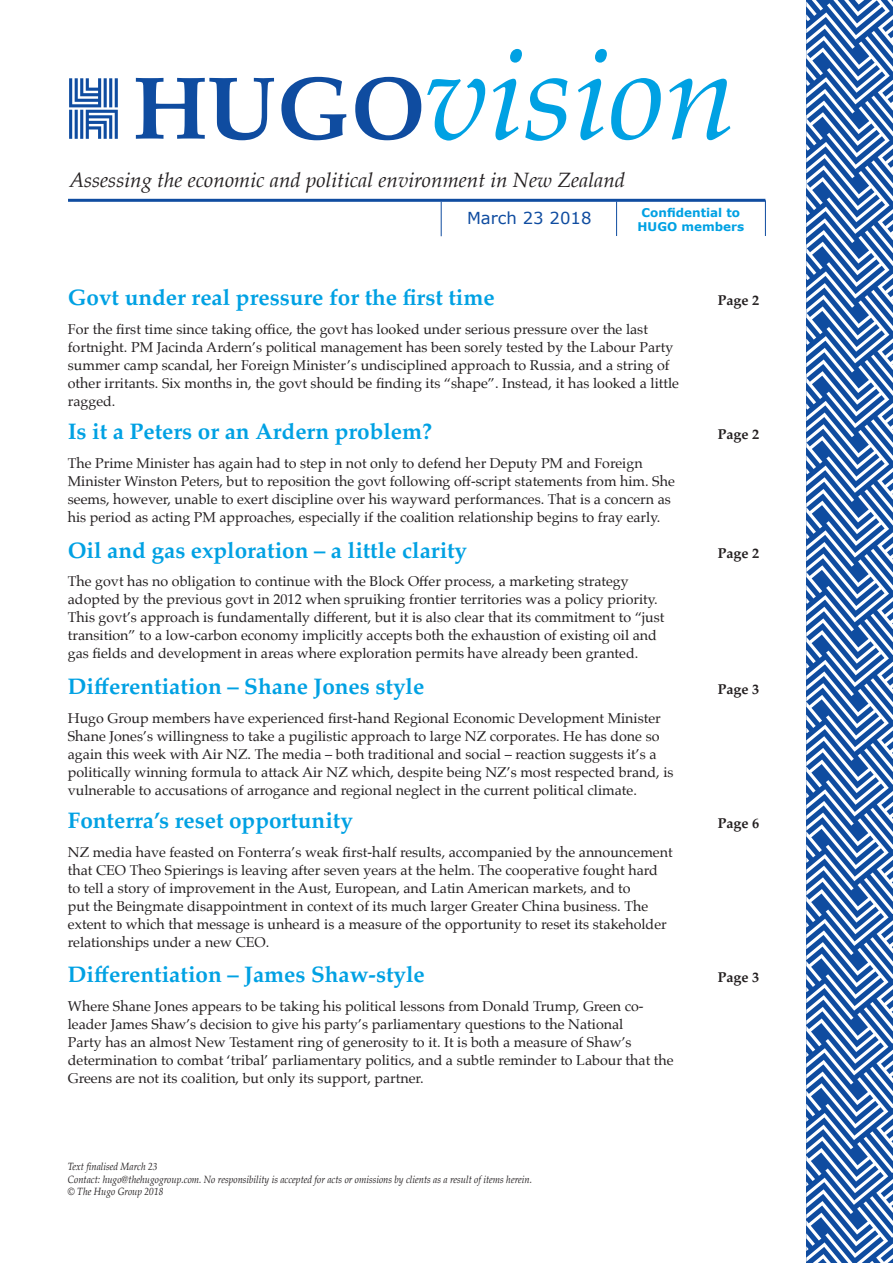
<style>
.page{position:relative;width:893px;height:1263px;background:#fff}
.page>*{position:absolute;margin:0;border:0;box-sizing:border-box;transform-origin:0 0}
.t1{font:italic 127.35px "Palatino";color:#00a1e3}
.t2{font:700 22.5px "Palatino";color:#00a1e3}
.t3{font:italic 20.7px "Palatino";color:#231f20}
.t4{font:16.5px "Verdana";color:#0f4ca0}
.t5{font:14.25px/18px "Palatino";color:#231f20}
.t6{font:700 14.25px "Palatino";color:#231f20}
.t7{font:700 12px/14.4px "Verdana";color:#00a1e3;text-align:center}
.t8{font:italic 10.5px/12.6px "Palatino";color:#231f20;scale:.9 1}
.s1{font-weight:700;font-style:normal;font-size:89.1px;color:#0f4ca0}
</style>
<div class="page">
<svg style="left:69px;top:78px;width:49px;height:61px"></svg>
<hr style="left:68px;top:199px;width:697px;height:3px;background:#0f4ca0">
<hr style="left:765px;top:200px;width:1px;height:36px;background:#0f4ca0">
<hr style="left:616px;top:202px;width:1px;height:34px;background:#0f4ca0">
<hr style="left:441px;top:202px;width:1px;height:34px;background:#0f4ca0">
<svg style="left:806px;top:0;width:87px;height:1263px;fill:#124ea1"></svg>
<h1 class="t1" style="left:133px;top:-12px;width:605px"><span class="s1">HUGO</span>vision</h1>
<h3 class="t3" style="left:69px;top:163px;width:558px">Assessing the economic and political environment in New Zealand</h3>
<p class="t4" style="left:467px;top:207px;width:126px">March 23 2018</p>
<p class="t7" style="left:638px;top:205px;width:108px">Confidential to<br>HUGO members</p>
<h2 class="t2" style="left:68px;top:278px;width:428px">Govt under real pressure for the first time</h2>
<p class="t6" style="left:718px;top:288px;width:43px">Page 2</p>
<p class="t5" style="left:68px;top:320px;width:613px">For the first time since taking office, the govt has looked under serious pressure over the last fortnight. PM Jacinda Ardern’s political management has been sorely tested by the Labour Party summer camp scandal, her Foreign Minister’s undisciplined approach to Russia, and a string of other irritants. Six months in, the govt should be finding its “shape”. Instead, it has looked a little ragged.</p>
<h2 class="t2" style="left:68px;top:412px;width:366px">Is it a Peters or an Ardern problem?</h2>
<p class="t6" style="left:718px;top:422px;width:43px">Page 2</p>
<p class="t5" style="left:68px;top:454px;width:609px">The Prime Minister has again had to step in not only to defend her Deputy PM and Foreign Minister Winston Peters, but to reposition the govt following off-script statements from him. She seems, however, unable to exert discipline over his wayward performances. That is a concern as his period as acting PM approaches, especially if the coalition relationship begins to fray early.</p>
<h2 class="t2" style="left:68px;top:531px;width:401px">Oil and gas exploration – a little clarity</h2>
<p class="t6" style="left:718px;top:541px;width:43px">Page 2</p>
<p class="t5" style="left:68px;top:572px;width:598px">The govt has no obligation to continue with the Block Offer process, a marketing strategy adopted by the previous govt in 2012 when spruiking frontier territories was a policy priority.<br>This govt’s approach is fundamentally different, but it is also clear that its commitment to “just transition” to a low-carbon economy implicitly accepts both the exhaustion of existing oil and gas fields and development in areas where exploration permits have already been granted.</p>
<h2 class="t2" style="left:68px;top:667px;width:358px">Differentiation – Shane Jones style</h2>
<p class="t6" style="left:718px;top:677px;width:43px">Page 3</p>
<p class="t5" style="left:68px;top:709px;width:607px">Hugo Group members have experienced first-hand Regional Economic Development Minister Shane Jones’s willingness to take a pugilistic approach to large NZ corporates. He has done so again this week with Air NZ. The media – both traditional and social – reaction suggests it’s a politically winning formula to attack Air NZ which, despite being NZ’s most respected brand, is vulnerable to accusations of arrogance and regional neglect in the current political climate.</p>
<h2 class="t2" style="left:68px;top:801px;width:287px">Fonterra’s reset opportunity</h2>
<p class="t6" style="left:718px;top:811px;width:43px">Page 6</p>
<p class="t5" style="left:68px;top:843px;width:606px">NZ media have feasted on Fonterra’s weak first-half results, accompanied by the announcement that CEO Theo Spierings is leaving after seven years at the helm. The cooperative fought hard to tell a story of improvement in the Aust, European, and Latin American markets, and to<br>put the Beingmate disappointment in context of its much larger Greater China business. The extent to which that message is unheard is a measure of the opportunity to reset its stakeholder relationships under a new CEO.</p>
<h2 class="t2" style="left:68px;top:955px;width:358px">Differentiation – James Shaw-style</h2>
<p class="t6" style="left:718px;top:965px;width:43px">Page 3</p>
<p class="t5" style="left:68px;top:997px;width:607px">Where Shane Jones appears to be taking his political lessons from Donald Trump, Green co&shy;leader James Shaw’s decision to give his party’s parliamentary questions to the National<br>Party has an almost New Testament ring of generosity to it. It is both a measure of Shaw’s determination to combat ‘tribal’ parliamentary politics, and a subtle reminder to Labour that the Greens are not its coalition, but only its support, partner.</p>
<p class="t8" style="left:68px;top:1160px;width:517px">Text finalised March 23<br>Contact: hugo@thehugogroup.com. No responsibility is accepted for acts or omissions by clients as a result of items herein. © The Hugo Group 2018</p>
</div>
